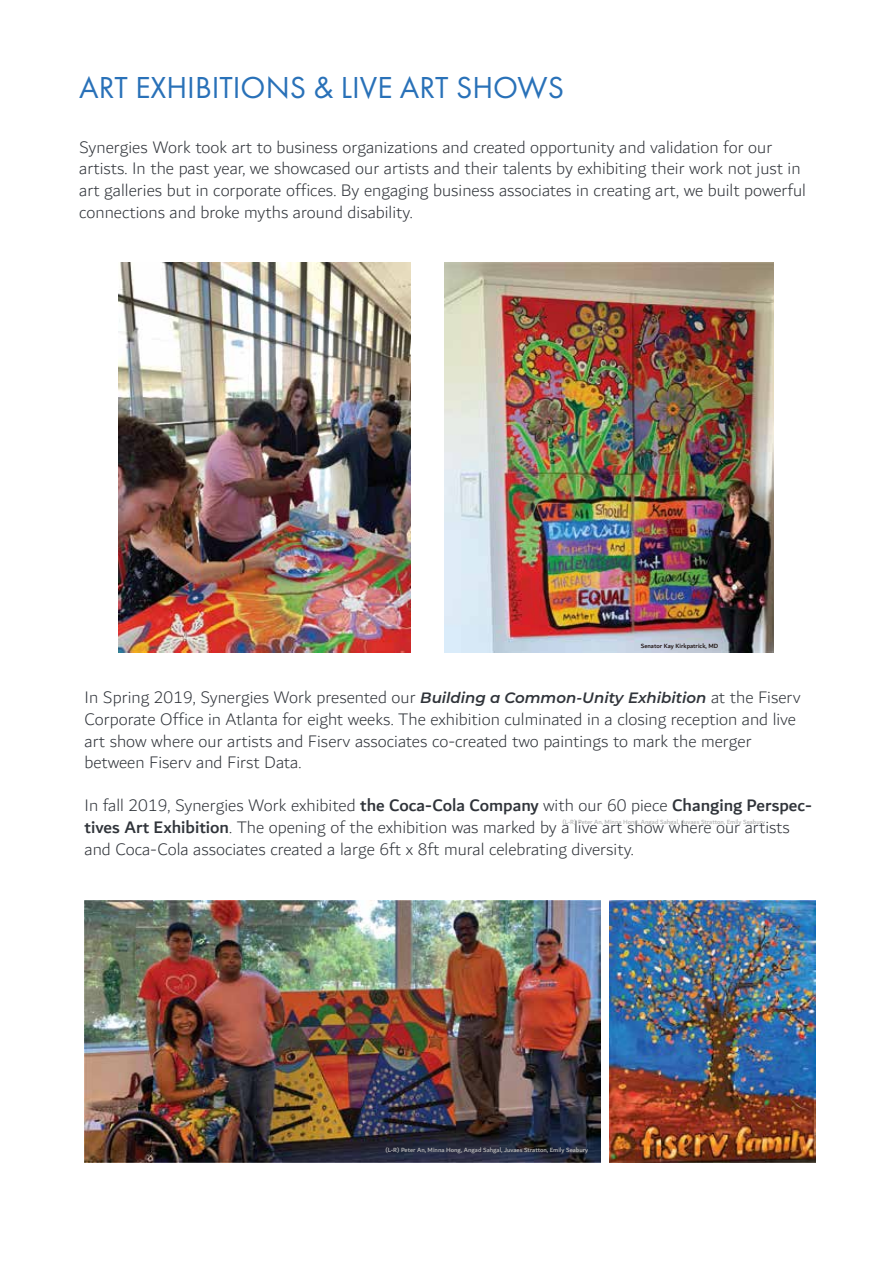
<style>
.page{position:relative;width:893px;height:1263px;background:#fff}
.page>*{position:absolute;margin:0;border:0;box-sizing:border-box;transform-origin:0 0}
.t1{font:31.5px "Futura PT";color:#2971b8}
.t2{font:300 18px/21.6px "Dubai";color:#30343a}
.t3{font:500 6.6px "Dubai";color:#b7b7b7}
.t4{font:500 6.6px "Dubai";color:#1c100f}
.s1{font-family:"Montserrat";font-weight:600;font-style:italic;font-size:15px}
.s2{font-weight:500}
</style>
<div class="page">
<img style="left:610px;top:900px;width:205px;height:263px">
<img style="left:118px;top:262px;width:293px;height:390px">
<img style="left:85px;top:900px;width:515px;height:263px">
<img style="left:444px;top:262px;width:329px;height:390px">
<h1 class="t1" style="left:79px;top:69px;width:486px">ART EXHIBITIONS &amp; LIVE ART SHOWS</h1>
<p class="t2" style="left:79px;top:137px;width:728px">Synergies Work took art to business organizations and created opportunity and validation for our artists. In the past year, we showcased our artists and their talents by exhibiting their work not just in art galleries but in corporate offices. By engaging business associates in creating art, we built powerful connections and broke myths around disability.</p>
<p class="t4" style="left:641px;top:642px;width:79px">Senator Kay Kirkpatrick, MD</p>
<p class="t2" style="left:85px;top:687px;width:717px">In Spring 2019, Synergies Work presented our <span class="s1">Building a Common-Unity Exhibition</span> at the Fiserv Corporate Office in Atlanta for eight weeks. The exhibition culminated in a closing reception and live art show where our artists and Fiserv associates co-created two paintings to mark the merger between Fiserv and First Data.</p>
<p class="t2" style="left:85px;top:795px;width:729px">In fall 2019, Synergies Work exhibited <span class="s2">the Coca-Cola Company</span> with our 60 piece <span class="s2">Changing Perspec&shy;tives Art Exhibition</span>. The opening of the exhibition was marked by a live art show where our artists and Coca-Cola associates created a large 6ft x 8ft mural celebrating diversity.</p>
<p class="t3" style="left:562px;top:818px;width:204px">(L-R) Peter An, Minna Hong, Angad Sahgal, Juvaes Stratton, Emily Seabury</p>
<p class="t3" style="left:385px;top:1146px;width:204px">(L-R) Peter An, Minna Hong, Angad Sahgal, Juvaes Stratton, Emily Seabury</p>
</div>
